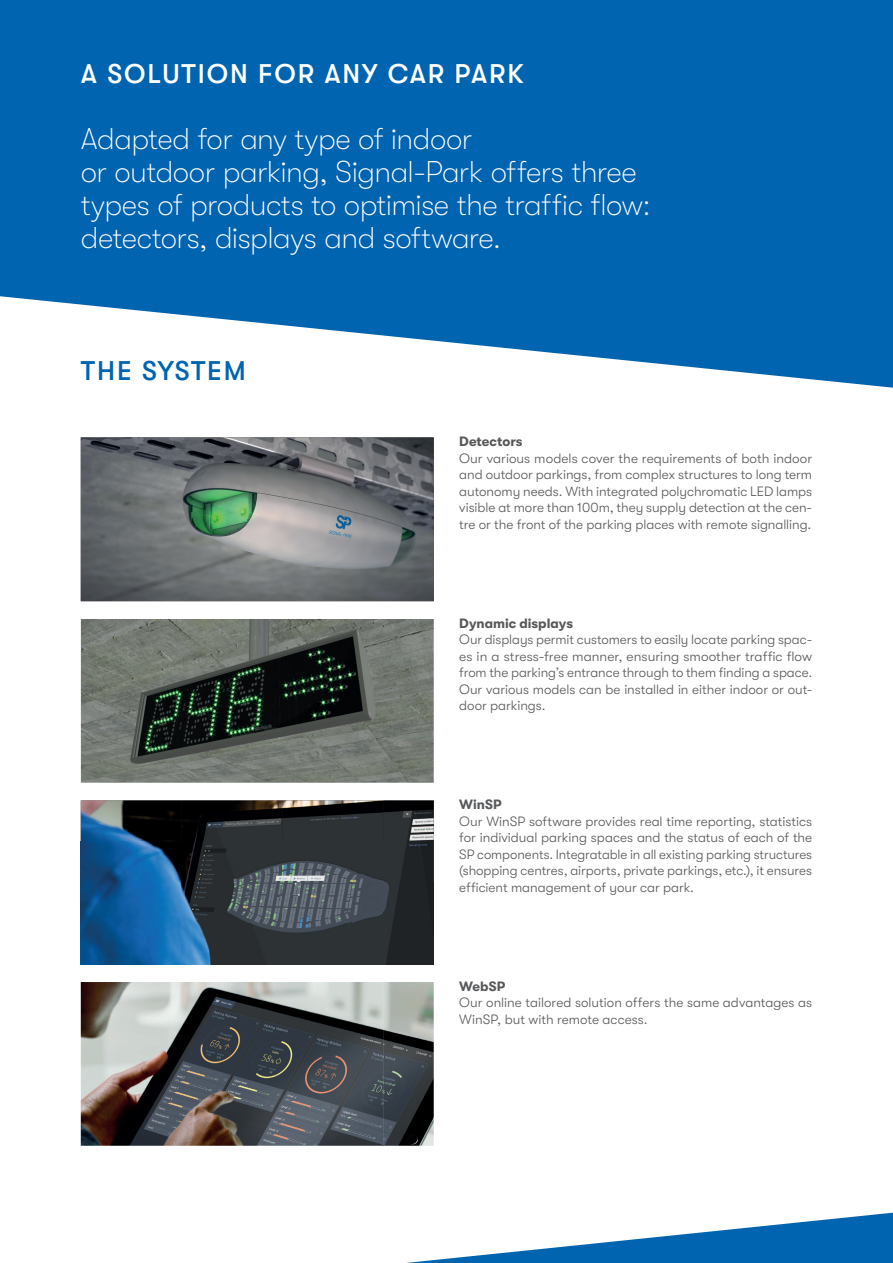
<style>
.page{position:relative;width:893px;height:1263px;background:#fff}
.page>*{position:absolute;margin:0;border:0;box-sizing:border-box;transform-origin:0 0}
.t1{font:100 30px/33px "GT Walsheim";letter-spacing:-.02em;color:#fff}
.t2{font:500 27px "GT Walsheim";letter-spacing:.07em;color:#fff}
.t3{font:500 27px "GT Walsheim";letter-spacing:.07em;color:#0164b0}
.t4{font:300 13.5px/16.5px "GT Walsheim";color:#57585a;text-align:justify}
.t5{font:700 13.5px "GT Walsheim";color:#57585a}
</style>
<div class="page">
<svg style="left:0;top:0;width:893px;height:388px;background:#1f76b9"></svg>
<svg style="left:406px;top:1213px;width:487px;height:50px"></svg>
<img style="left:81px;top:982px;width:353px;height:164px">
<img style="left:81px;top:800px;width:353px;height:164px">
<img style="left:81px;top:619px;width:353px;height:164px">
<img style="left:81px;top:437px;width:353px;height:164px">
<h2 class="t2" style="left:81px;top:59px;width:444px">A SOLUTION FOR ANY CAR PARK</h2>
<h1 class="t1" style="left:81px;top:123px;width:572px">Adapted for any type of indoor<br>or outdoor parking, Signal-Park offers three types of products to optimise the traffic flow: detectors, displays and software.</h1>
<h2 class="t3" style="left:81px;top:356px;width:167px">THE SYSTEM</h2>
<p class="t5" style="left:459px;top:434px;width:65px">Detectors</p>
<p class="t4" style="left:459px;top:450px;width:354px">Our various models cover the requirements of both indoor and outdoor parkings, from complex structures to long term autonomy needs. With integrated polychromatic LED lamps visible at more than 100m, they supply detection at the cen&shy;tre or the front of the parking places with remote signalling.</p>
<p class="t5" style="left:459px;top:615px;width:115px">Dynamic displays</p>
<p class="t4" style="left:459px;top:631px;width:354px">Our displays permit customers to easily locate parking spac&shy;es in a stress-free manner, ensuring smoother traffic flow from the parking’s entrance through to them finding a space.<br>Our various models can be installed in either indoor or out&shy;door parkings.</p>
<p class="t5" style="left:459px;top:797px;width:44px">WinSP</p>
<p class="t4" style="left:459px;top:813px;width:354px">Our WinSP software provides real time reporting, statistics for individual parking spaces and the status of each of the SP components. Integratable in all existing parking structures (shopping centres, airports, private parkings, etc.), it ensures efficient management of your car park.</p>
<p class="t5" style="left:459px;top:978px;width:47px">WebSP</p>
<p class="t4" style="left:459px;top:994px;width:354px">Our online tailored solution offers the same advantages as<br>WinSP, but with remote access.</p>
</div>
